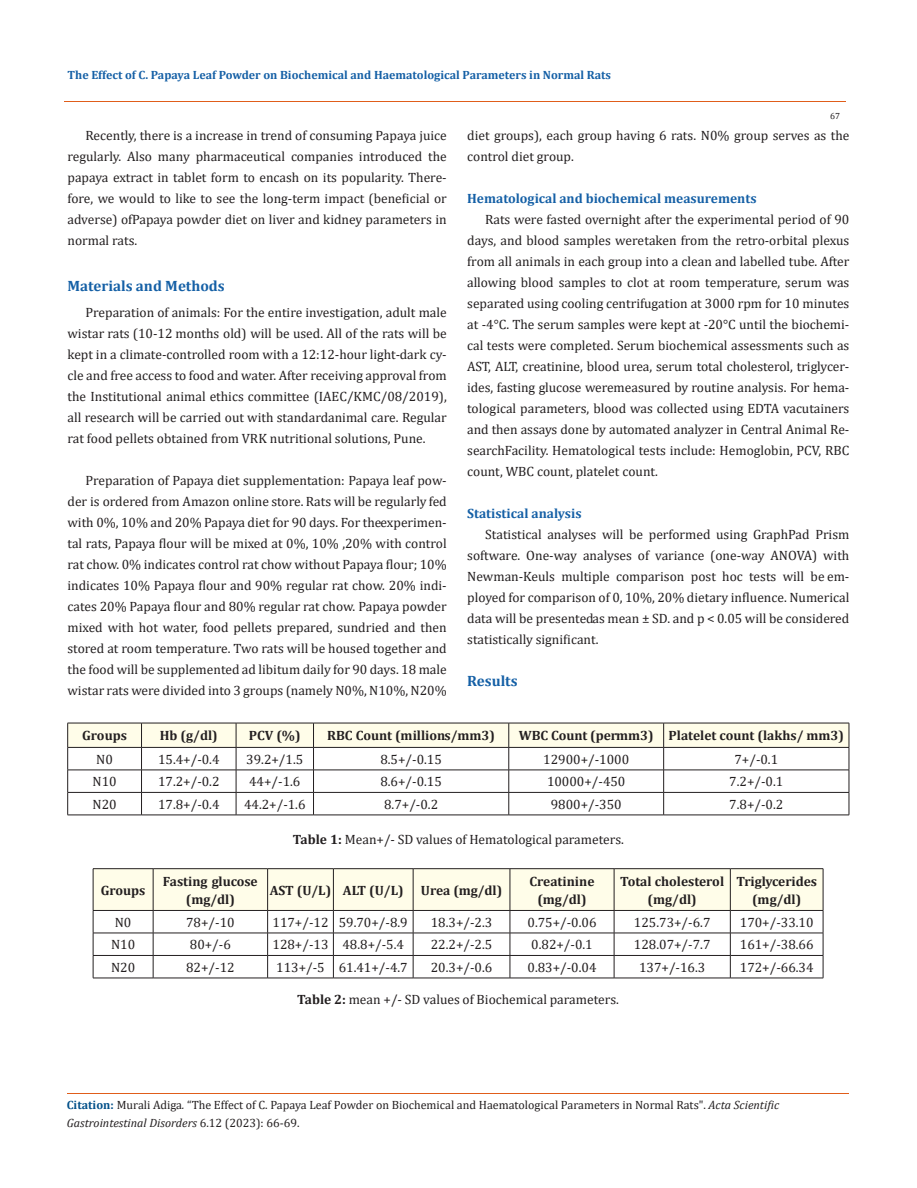
<style>
.page{position:relative;width:917px;height:1188px;background:#fff}
.page>*{position:absolute;margin:0;border:0;box-sizing:border-box;transform-origin:0 0}
.Heading_1{font:700 15px "Cambria";color:#1560a6}
.Body_Text{font:13.5px/21px "Cambria";color:#231f20;text-align:justify}
.Table_Paragraph{font:13.5px "Cambria";color:#231f20}
.Table_Paragraph-2{font:700 13.5px/17.7px "Cambria";color:#231f20;text-align:center}
.Heading_1-2{font:700 13.5px "Cambria";color:#1560a6}
.t1{font:12px/18px "Cambria";color:#231f20}
.t2{font:700 12px "Cambria";color:#1560a6}
.t3{font:9px "Cambria";color:#231f20}
.s1{font-weight:700}
.s2{font-weight:700;color:#035089}
.s3{font-style:italic}
</style>
<div class="page">
<hr style="left:64px;top:101px;width:782px;height:1px;background:#e05d1a">
<svg style="left:67px;top:723px;width:782px;height:92px"></svg>
<hr style="left:67px;top:815px;width:74px;height:1px;background:#231f20">
<hr style="left:141px;top:815px;width:95px;height:1px;background:#231f20">
<hr style="left:236px;top:815px;width:77px;height:1px;background:#231f20">
<hr style="left:313px;top:815px;width:195px;height:1px;background:#231f20">
<hr style="left:508px;top:815px;width:155px;height:1px;background:#231f20">
<hr style="left:663px;top:815px;width:186px;height:1px;background:#231f20">
<hr style="left:93px;top:868px;width:60px;height:1px;background:#231f20">
<hr style="left:153px;top:868px;width:114px;height:1px;background:#231f20">
<hr style="left:267px;top:868px;width:66px;height:1px;background:#231f20">
<hr style="left:333px;top:868px;width:80px;height:1px;background:#231f20">
<hr style="left:413px;top:868px;width:97px;height:1px;background:#231f20">
<hr style="left:510px;top:868px;width:104px;height:1px;background:#231f20">
<hr style="left:614px;top:868px;width:116px;height:1px;background:#231f20">
<hr style="left:730px;top:868px;width:93px;height:1px;background:#231f20">
<svg style="left:93px;top:869px;width:730px;height:109px"></svg>
<hr style="left:93px;top:978px;width:60px;height:1px;background:#231f20">
<hr style="left:153px;top:978px;width:114px;height:1px;background:#231f20">
<hr style="left:267px;top:978px;width:66px;height:1px;background:#231f20">
<hr style="left:333px;top:978px;width:80px;height:1px;background:#231f20">
<hr style="left:413px;top:978px;width:97px;height:1px;background:#231f20">
<hr style="left:510px;top:978px;width:104px;height:1px;background:#231f20">
<hr style="left:614px;top:978px;width:116px;height:1px;background:#231f20">
<hr style="left:730px;top:978px;width:93px;height:1px;background:#231f20">
<hr style="left:67px;top:1094px;width:781px;height:1px;background:#e05d1a">
<p class="t2" style="left:67px;top:67px;width:545px">The Effect of C. Papaya Leaf Powder on Biochemical and Haematological Parameters in Normal Rats</p>
<p class="t3" style="left:830px;top:111px;width:11px">67</p>
<p class="Body_Text" style="left:67px;top:125px;width:381px;text-indent:18px">Recently, there is a increase in trend of consuming Papaya juice regularly. Also many pharmaceutical companies introduced the papaya extract in tablet form to encash on its popularity. There&shy;fore, we would to like to see the long-term impact (beneficial or adverse) of Papaya powder diet on liver and kidney parameters in normal rats.</p>
<p class="Heading_1" style="left:67px;top:275px;width:159px">Materials and Methods</p>
<p class="Body_Text" style="left:67px;top:301px;width:381px;text-indent:18px">Preparation of animals: For the entire investigation, adult male wistar rats (10-12 months old) will be used. All of the rats will be kept in a climate-controlled room with a 12:12-hour light- dark cy&shy;cle and free access to food and water. After receiving approval from the Institutional animal ethics committee (IAEC/KMC/08/2019), all research will be carried out with standard animal care. Regular rat food pellets obtained from VRK nutritional solutions, Pune.</p>
<p class="Body_Text" style="left:67px;top:469px;width:381px;text-indent:18px">Preparation of Papaya diet supplementation: Papaya leaf pow&shy;der is ordered from Amazon online store. Rats will be regularly fed with 0%, 10% and 20% Papaya diet for 90 days. For the experimen&shy;tal rats, Papaya flour will be mixed at 0%, 10% ,20% with control rat chow. 0% indicates control rat chow without Papaya flour; 10% indicates 10% Papaya flour and 90% regular rat chow. 20% indi&shy;cates 20% Papaya flour and 80% regular rat chow. Papaya powder mixed with hot water, food pellets prepared, sundried and then stored at room temperature. Two rats will be housed together and the food will be supplemented ad libitum daily for 90 days. 18 male wistar rats were divided into 3 groups (namely N0%, N10%, N20%</p>
<p class="Body_Text" style="left:467px;top:125px;width:384px">diet groups), each group having 6 rats. N0% group serves as the control diet group.</p>
<p class="Heading_1-2" style="left:467px;top:189px;width:291px">Hematological and biochemical measurements</p>
<p class="Body_Text" style="left:467px;top:209px;width:384px;text-indent:18px">Rats were fasted overnight after the experimental period of 90 days, and blood samples were taken from the retro-orbital plexus from all animals in each group into a clean and labelled tube. After allowing blood samples to clot at room temperature, serum was separated using cooling centrifugation at 3000 rpm for 10 minutes at -4°C. The serum samples were kept at - 20°C until the biochemi&shy;cal tests were completed. Serum biochemical assessments such as AST, ALT, creatinine, blood urea, serum total cholesterol, triglycer&shy;ides, fasting glucose were measured by routine analysis. For hema&shy;tological parameters, blood was collected using EDTA vacutainers and then assays done by automated analyzer in Central Animal Re&shy;search Facility. Hematological tests include: Hemoglobin, PCV, RBC count, WBC count, platelet count.</p>
<p class="Heading_1-2" style="left:467px;top:504px;width:116px">Statistical analysis</p>
<p class="Body_Text" style="left:467px;top:524px;width:384px;text-indent:18px">Statistical analyses will be performed using GraphPad Prism software. One-way analyses of variance (one-way ANOVA) with Newman-Keuls multiple comparison post hoc tests will be em&shy;ployed for comparison of 0, 10%, 20% dietary influence. Numerical data will be presented as mean ± SD. and p &lt; 0.05 will be considered statistically significant.</p>
<p class="Heading_1" style="left:467px;top:671px;width:52px">Results</p>
<p class="Table_Paragraph-2" style="left:82px;top:727px;width:46px">Groups</p>
<p class="Table_Paragraph-2" style="left:160px;top:727px;width:59px">Hb (g/dl)</p>
<p class="Table_Paragraph-2" style="left:249px;top:727px;width:53px">PCV (%)</p>
<p class="Table_Paragraph-2" style="left:327px;top:727px;width:169px">RBC Count (millions/mm3)</p>
<p class="Table_Paragraph-2" style="left:518px;top:727px;width:136px">WBC Count (permm3)</p>
<p class="Table_Paragraph-2" style="left:668px;top:727px;width:177px">Platelet count (lakhs/ mm3)</p>
<p class="Table_Paragraph" style="left:96px;top:751px;width:18px">N0</p>
<p class="Table_Paragraph" style="left:158px;top:751px;width:63px">15.4+/-0.4</p>
<p class="Table_Paragraph" style="left:246px;top:751px;width:59px">39.2+/1.5</p>
<p class="Table_Paragraph" style="left:380px;top:751px;width:63px">8.5+/-0.15</p>
<p class="Table_Paragraph" style="left:543px;top:751px;width:87px">12900+/-1000</p>
<p class="Table_Paragraph" style="left:734px;top:751px;width:45px">7+/-0.1</p>
<p class="Table_Paragraph" style="left:92px;top:774px;width:26px">N10</p>
<p class="Table_Paragraph" style="left:158px;top:774px;width:63px">17.2+/-0.2</p>
<p class="Table_Paragraph" style="left:249px;top:774px;width:53px">44+/-1.6</p>
<p class="Table_Paragraph" style="left:380px;top:774px;width:63px">8.6+/-0.15</p>
<p class="Table_Paragraph" style="left:547px;top:774px;width:80px">10000+/-450</p>
<p class="Table_Paragraph" style="left:729px;top:774px;width:56px">7.2+/-0.1</p>
<p class="Table_Paragraph" style="left:92px;top:796px;width:26px">N20</p>
<p class="Table_Paragraph" style="left:158px;top:796px;width:63px">17.8+/-0.4</p>
<p class="Table_Paragraph" style="left:244px;top:796px;width:63px">44.2+/-1.6</p>
<p class="Table_Paragraph" style="left:384px;top:796px;width:56px">8.7+/-0.2</p>
<p class="Table_Paragraph" style="left:550px;top:796px;width:72px">9800+/-350</p>
<p class="Table_Paragraph" style="left:729px;top:796px;width:56px">7.8+/-0.2</p>
<p class="Body_Text" style="left:293px;top:829px;width:332px"><span class="s1">Table 1:</span> Mean+/- SD values of Hematological parameters.</p>
<p class="Table_Paragraph-2" style="left:101px;top:881px;width:46px">Groups</p>
<p class="Table_Paragraph-2" style="left:163px;top:872px;width:96px">Fasting glucose (mg/dl)</p>
<p class="Table_Paragraph-2" style="left:270px;top:881px;width:63px">AST (U/L)</p>
<p class="Table_Paragraph-2" style="left:343px;top:881px;width:62px">ALT (U/L)</p>
<p class="Table_Paragraph-2" style="left:421px;top:881px;width:83px">Urea (mg/dl)</p>
<p class="Table_Paragraph-2" style="left:529px;top:872px;width:67px">Creatinine (mg/dl)</p>
<p class="Table_Paragraph-2" style="left:620px;top:872px;width:105px">Total cholesterol (mg/dl)</p>
<p class="Table_Paragraph-2" style="left:736px;top:872px;width:82px">Triglycerides (mg/dl)</p>
<p class="Table_Paragraph" style="left:115px;top:914px;width:18px">N0</p>
<p class="Table_Paragraph" style="left:186px;top:914px;width:50px">78+/-10</p>
<p class="Table_Paragraph" style="left:272px;top:914px;width:57px">117+/-12</p>
<p class="Table_Paragraph" style="left:339px;top:914px;width:70px">59.70+/-8.9</p>
<p class="Table_Paragraph" style="left:431px;top:914px;width:63px">18.3+/-2.3</p>
<p class="Table_Paragraph" style="left:527px;top:914px;width:70px">0.75+/-0.06</p>
<p class="Table_Paragraph" style="left:634px;top:914px;width:78px">125.73+/-6.7</p>
<p class="Table_Paragraph" style="left:739px;top:914px;width:75px">170+/-33.10</p>
<p class="Table_Paragraph" style="left:111px;top:937px;width:26px">N10</p>
<p class="Table_Paragraph" style="left:190px;top:937px;width:43px">80+/-6</p>
<p class="Table_Paragraph" style="left:272px;top:937px;width:57px">128+/-13</p>
<p class="Table_Paragraph" style="left:342px;top:937px;width:63px">48.8+/-5.4</p>
<p class="Table_Paragraph" style="left:431px;top:937px;width:63px">22.2+/-2.5</p>
<p class="Table_Paragraph" style="left:531px;top:937px;width:63px">0.82+/-0.1</p>
<p class="Table_Paragraph" style="left:634px;top:937px;width:78px">128.07+/-7.7</p>
<p class="Table_Paragraph" style="left:739px;top:937px;width:75px">161+/-38.66</p>
<p class="Table_Paragraph" style="left:111px;top:959px;width:26px">N20</p>
<p class="Table_Paragraph" style="left:186px;top:959px;width:50px">82+/-12</p>
<p class="Table_Paragraph" style="left:276px;top:959px;width:50px">113+/-5</p>
<p class="Table_Paragraph" style="left:339px;top:959px;width:70px">61.41+/-4.7</p>
<p class="Table_Paragraph" style="left:431px;top:959px;width:63px">20.3+/-0.6</p>
<p class="Table_Paragraph" style="left:527px;top:959px;width:70px">0.83+/-0.04</p>
<p class="Table_Paragraph" style="left:639px;top:959px;width:68px">137+/-16.3</p>
<p class="Table_Paragraph" style="left:739px;top:959px;width:75px">172+/-66.34</p>
<p class="Body_Text" style="left:297px;top:989px;width:323px"><span class="s1">Table 2:</span> mean +/- SD values of Biochemical parameters.</p>
<p class="t1" style="left:67px;top:1096px;width:714px"><span class="s2">Citation:</span> Murali Adiga<span class="s3">.</span> “The Effect of C. Papaya Leaf Powder on Biochemical and Haematological Parameters in Normal Rats". <span class="s3">Acta Scientific<br>Gastrointestinal Disorders</span> 6.12 (2023): 66-69.</p>
</div>
